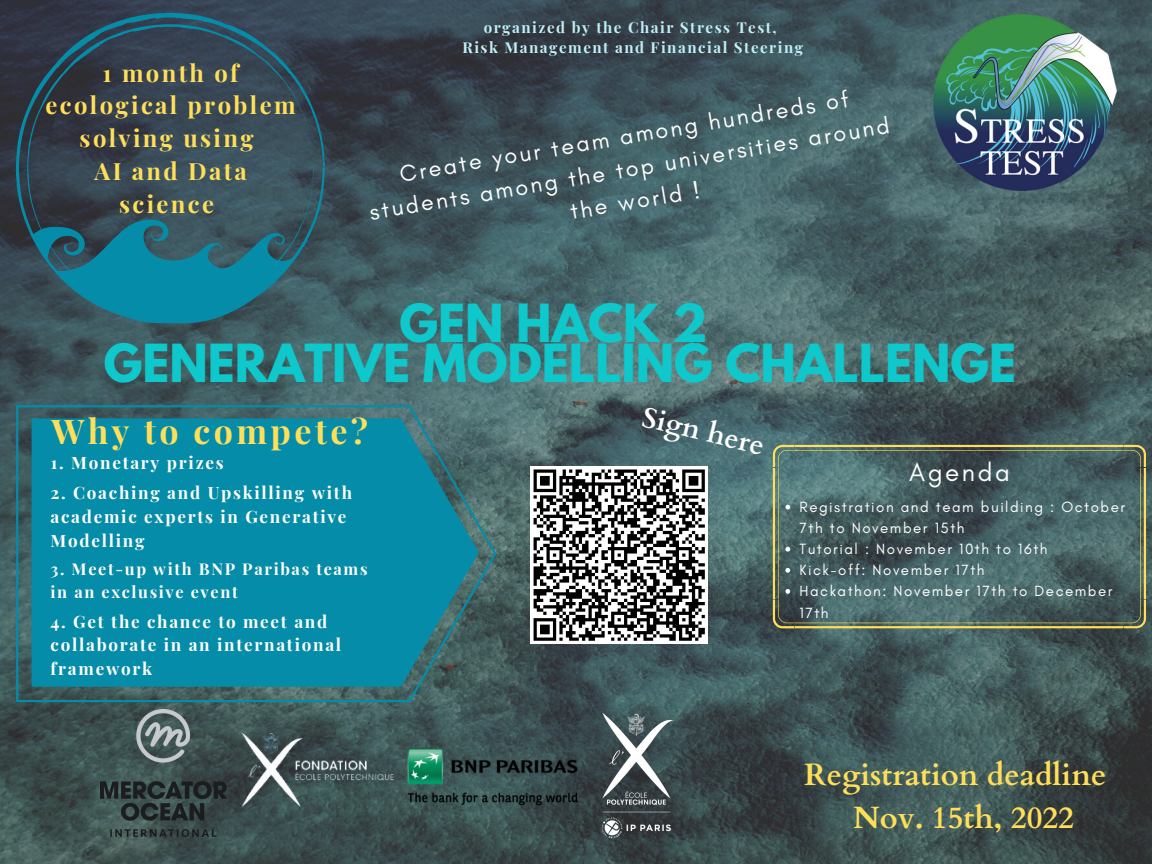
<style>
.page{position:relative;width:1152px;height:864px;background:#fff}
.page>*{position:absolute;margin:0;border:0;box-sizing:border-box;transform-origin:0 0}
.t1{font:700 46.5px/40.5px "League Spartan";color:#0ec8cb;text-align:center}
.t2{font:700 34.05px "Playfair Display";letter-spacing:.1em;color:#ffde59}
.t3{font:700 30.9px/43.2px "Cardo";color:#ffde59;text-align:center}
.t4{font:700 28.5px "Cardo";color:#fff}
.t5{font:25.95px "Glacial Indifference";letter-spacing:.1em;color:#fff}
.t6{font:700 23.85px/33px "Playfair Display";letter-spacing:.1em;color:#ffde59;text-align:center}
.t7{font:23.4px/32.7px "Glacial Indifference";color:#fff;text-align:center}
.t8{font:700 17.1px/23.9px "Playfair Display";letter-spacing:.1em;color:#fff}
.t9{font:700 16.35px/22.6px "Playfair Display";letter-spacing:.1em;color:#fff}
.t10{font:15.15px/21.1px "Glacial Indifference";letter-spacing:.1em;color:#fff}
.t11{font:700 15px/20.2px "Playfair Display";letter-spacing:.1em;color:#c0f0f7;text-align:center}
</style>
<div class="page">
<img style="left:0;top:0;width:1152px;height:864px">
<img style="left:934px;top:15px;width:182px;height:175px">
<img style="left:593px;top:710px;width:83px;height:137px">
<img style="left:400px;top:741px;width:185px;height:70px">
<img style="left:234px;top:726px;width:166px;height:85px">
<img style="left:100px;top:710px;width:126px;height:127px">
<svg style="left:16px;top:13px;width:309px;height:310px;background:#2e5261"></svg>
<svg style="left:323px;top:157px;width:2px;height:10px"></svg>
<svg style="left:773px;top:445px;width:373px;height:183px;background:#4e6562"></svg>
<svg style="left:785px;top:505px;width:5px;height:4px"></svg>
<svg style="left:785px;top:547px;width:5px;height:5px"></svg>
<svg style="left:785px;top:568px;width:5px;height:5px"></svg>
<svg style="left:785px;top:589px;width:5px;height:5px"></svg>
<svg style="left:16px;top:405px;width:480px;height:297px;background:#12839a"></svg>
<div style="left:530px;top:466px;width:178px;height:178px;background:#fff"></div>
<svg style="left:533px;top:469px;width:172px;height:172px"></svg>
<h3 class="t6" style="left:46px;top:55px;width:252px">1 month of ecological problem solving using<br>AI and Data science</h3>
<p class="t11" style="left:462px;top:17px;width:342px">organized by the Chair Stress Test,<br>Risk Management and Financial Steering</p>
<h3 class="t7" style="left:362px;top:166px;width:528px;rotate:-10deg">Create your team among hundreds of students among the top universities around the world !</h3>
<h1 class="t1" style="left:104px;top:309px;width:914px">GEN HACK 2<br>GENERATIVE MODELLING CHALLENGE</h1>
<h2 class="t2" style="left:52px;top:407px;width:318px">Why to compete?</h2>
<p class="t8" style="left:51px;top:450px;width:174px">1. Monetary prizes</p>
<p class="t8" style="left:51px;top:480px;width:303px">2. Coaching and Upskilling with academic experts in Generative<br>Modelling</p>
<p class="t9" style="left:51px;top:557px;width:318px">3. Meet-up with BNP Paribas teams in an exclusive event</p>
<p class="t8" style="left:51px;top:609px;width:292px">4. Get the chance to meet and collaborate in an international framework</p>
<h3 class="t4" style="left:648px;top:398px;width:126px;rotate:14deg">Sign here</h3>
<h3 class="t5" style="left:909px;top:456px;width:102px">Agenda</h3>
<p class="t10" style="left:800px;top:496px;width:327px">Registration and team building : October<br>7th to November 15th<br>Tutorial : November 10th to 16th<br>Kick-off: November 17th<br>Hackathon: November 17th to December<br>17th</p>
<h3 class="t3" style="left:804px;top:753px;width:304px">Registration deadline<br>Nov. 15th, 2022</h3>
</div>
